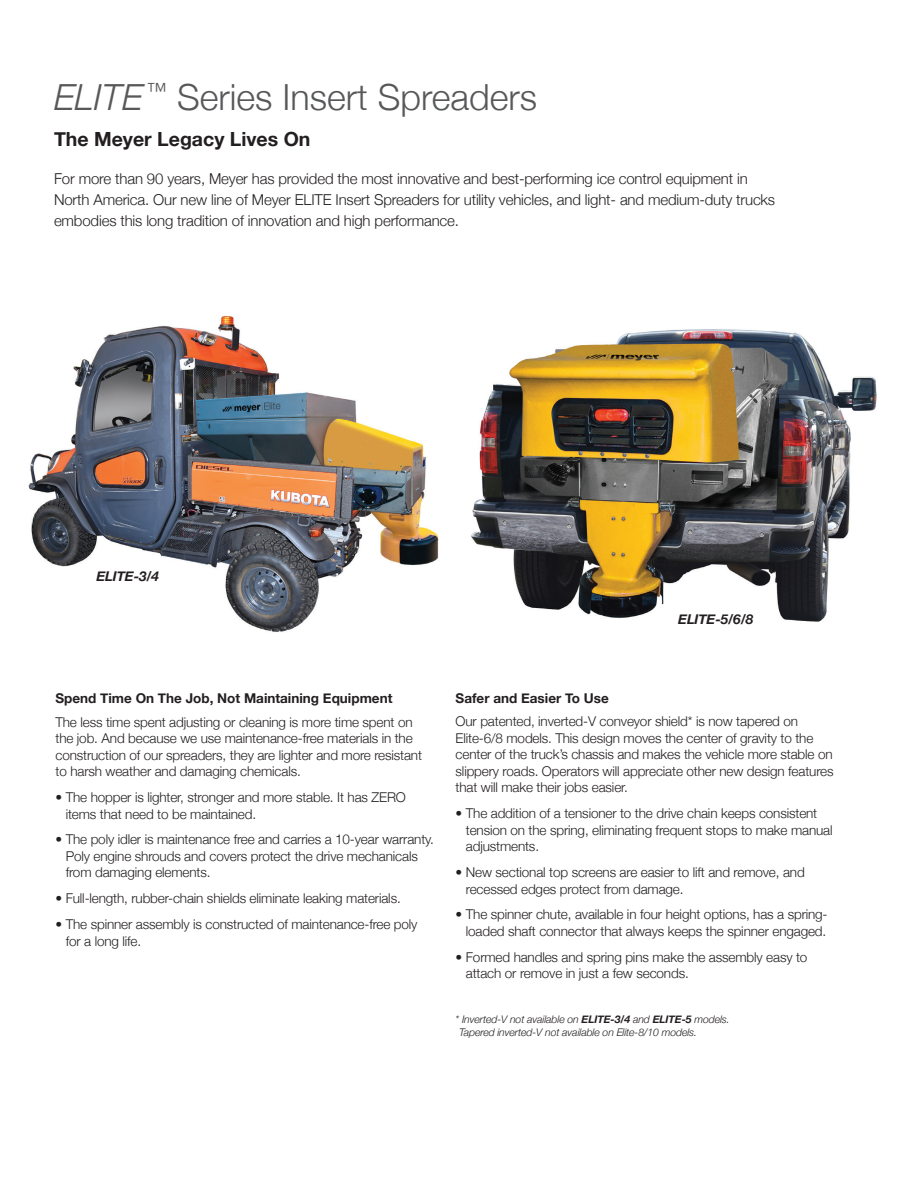
<style>
.page{position:relative;width:918px;height:1188px;background:#fff}
.page>*{position:absolute;margin:0;border:0;box-sizing:border-box;transform-origin:0 0}
.t1{font:300 36px "Helvetica Neue";color:#57585a}
.t2{font:700 19.5px "Helvetica Neue";color:#231f20}
.t3{font:300 15px/21px "Helvetica Neue";letter-spacing:-.01em;color:#231f20}
.t4{font:300 13.5px/16.5px "Helvetica Neue";letter-spacing:-.01em;color:#231f20}
.t5{font:700 13.5px "Helvetica Neue";color:#231f20}
.t6{font:italic 700 13.5px "Helvetica Neue";letter-spacing:-.01em;color:#231f20}
.t7{font:italic 300 10.5px/13.5px "Helvetica Neue";letter-spacing:-.01em;color:#231f20}
.s1{font-style:italic}
.s2{font-weight:700}
</style>
<div class="page">
<img style="left:28px;top:316px;width:411px;height:316px">
<img style="left:471px;top:329px;width:406px;height:293px">
<h1 class="t1" style="left:54px;top:68px;width:485px"><span class="s1">ELITE</span> <sup>™</sup> Series Insert Spreaders</h1>
<h2 class="t2" style="left:54px;top:124px;width:258px">The Meyer Legacy Lives On</h2>
<p class="t3" style="left:54px;top:167px;width:723px">For more than 90 years, Meyer has provided the most innovative and best-performing ice control equipment in<br>North America. Our new line of Meyer ELITE Insert Spreaders for utility vehicles, and light- and medium-duty trucks embodies this long tradition of innovation and high performance.</p>
<p class="t6" style="left:96px;top:565px;width:64px">ELITE-3/4</p>
<p class="t6" style="left:678px;top:609px;width:77px">ELITE-5/6/8</p>
<p class="t5" style="left:56px;top:688px;width:338px">Spend Time On The Job, Not Maintaining Equipment</p>
<p class="t4" style="left:56px;top:713px;width:368px">The less time spent adjusting or cleaning is more time spent on the job. And because we use maintenance-free materials in the construction of our spreaders, they are lighter and more resistant to harsh weather and damaging chemicals.</p>
<p class="t4" style="left:66px;top:788px;width:342px;text-indent:-10px">• The hopper is lighter, stronger and more stable. It has ZERO items that need to be maintained.</p>
<p class="t4" style="left:66px;top:830px;width:370px;text-indent:-10px">• The poly idler is maintenance free and carries a 10-year warranty.<br>Poly engine shrouds and covers protect the drive mechanicals from damaging elements.</p>
<p class="t4" style="left:56px;top:889px;width:347px">• Full-length, rubber-chain shields eliminate leaking materials.</p>
<p class="t4" style="left:66px;top:915px;width:353px;text-indent:-10px">• The spinner assembly is constructed of maintenance-free poly for a long life.</p>
<p class="t5" style="left:456px;top:687px;width:155px">Safer and Easier To Use</p>
<p class="t4" style="left:456px;top:712px;width:379px">Our patented, inverted-V conveyor shield* is now tapered on Elite-6/8 models. This design moves the center of gravity to the center of the truck’s chassis and makes the vehicle more stable on slippery roads. Operators will appreciate other new design features that will make their jobs easier.</p>
<p class="t4" style="left:466px;top:804px;width:368px;text-indent:-10px">• The addition of a tensioner to the drive chain keeps consistent tension on the spring, eliminating frequent stops to make manual adjustments.</p>
<p class="t4" style="left:466px;top:863px;width:340px;text-indent:-10px">• New sectional top screens are easier to lift and remove, and recessed edges protect from damage.</p>
<p class="t4" style="left:456px;top:905px;width:374px;text-align:right">• The spinner chute, available in four height options, has a spring&shy;loaded shaft connector that always keeps the spinner engaged.</p>
<p class="t4" style="left:466px;top:948px;width:343px;text-indent:-10px">• Formed handles and spring pins make the assembly easy to attach or remove in just a few seconds.</p>
<p class="t7" style="left:459px;top:1012px;width:272px;text-indent:-4px">* Inverted-V not available on <span class="s2">ELITE-3/4</span> and <span class="s2">ELITE-5</span> models.<br>Tapered inverted-V not available on Elite-8/10 models.</p>
</div>
